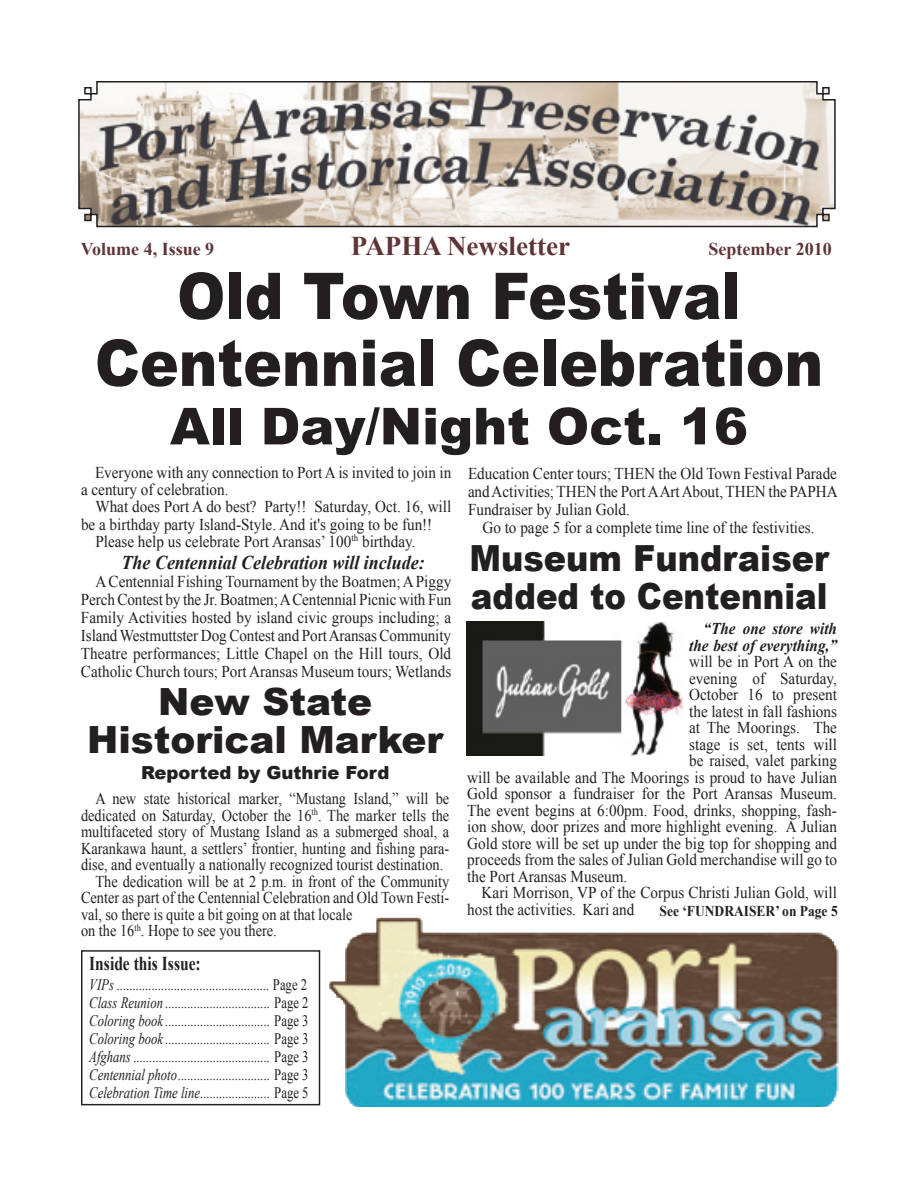
<style>
.page{position:relative;width:918px;height:1188px;background:#fff}
.page>*{position:absolute;margin:0;border:0;box-sizing:border-box;transform-origin:0 0}
.t1{font:64.5px/66.9px "Arial MT Black";color:#231f20;text-align:center;scale:.9 1}
.t2{font:51px "Arial MT Black";color:#231f20}
.t3{font:37.5px/37.5px "Arial MT Black";color:#231f20;text-align:center}
.t4{font:36px/37.5px "Arial MT Black";color:#231f20;scale:.93 1}
.t5{font:700 27px "Times New Roman";color:#5f3436}
.t6{font:700 19.65px "Times New Roman";color:#231f20;scale:.79 1}
.t7{font:italic 700 19.5px "Times New Roman";color:#231f20;scale:.92 1}
.t8{font:700 18px "Times New Roman";color:#5f3436}
.t9{font:900 18px "Arial";color:#231f20}
.t10{font:16.5px/18px "Times New Roman";color:#231f20;text-align:justify;scale:.92 1}
.t11{font:16.5px "Times New Roman";color:#231f20;scale:.87 1}
.t12{font:italic 700 16.5px/16.5px "Times New Roman";color:#231f20;text-align:right;scale:.92 1}
.t13{font:italic 16.05px/18px "Times New Roman";color:#231f20;text-align:justify;scale:.79 1}
.t14{font:700 15px "Times New Roman";color:#231f20;scale:.9 1}
.s1{font-style:normal}
</style>
<div class="page">
<img style="left:329px;top:918px;width:510px;height:189px">
<svg style="left:78px;top:81px;width:758px;height:147px"></svg>
<div style="left:81px;top:950px;width:239px;height:155px;border:1px solid #231f20"></div>
<img style="left:466px;top:621px;width:216px;height:135px">
<p class="t8" style="left:81px;top:236px;width:135px">Volume 4, Issue 9</p>
<h3 class="t5" style="left:351px;top:227px;width:221px">PAPHA Newsletter</h3>
<p class="t8" style="left:709px;top:236px;width:125px">September 2010</p>
<h1 class="t1" style="left:95px;top:263px;width:811px">Old Town Festival<br>Centennial Celebration</h1>
<h2 class="t2" style="left:170px;top:394px;width:579px">All Day/Night Oct. 16</h2>
<p class="t10" style="left:81px;top:463px;width:404px;line-height:17.2px;text-indent:14px">Everyone with any connection to Port A is invited to join in a century of celebration.</p>
<p class="t10" style="left:95px;top:498px;width:388px">What does Port A do best? Party!! Saturday, Oct. 16, will</p>
<p class="t10" style="left:81px;top:515px;width:383px">be a birthday party Island-Style. And it's going to be fun!!</p>
<p class="t10" style="left:95px;top:532px;width:349px">Please help us celebrate Port Aransas’ 100<sup>th</sup> birthday.</p>
<p class="t7" style="left:122px;top:549px;width:331px">The Centennial Celebration will include:</p>
<p class="t10" style="left:81px;top:573px;width:404px;text-indent:14px">A Centennial Fishing Tournament by the Boatmen; A Piggy Perch Contest by the Jr. Boatmen; A Centennial Picnic with Fun Family Activities hosted by island civic groups including; a Island Westmuttster Dog Contest and Port Aransas Community Theatre performances; Little Chapel on the Hill tours, Old Catholic Church tours; Port Aransas Museum tours; Wetlands</p>
<h3 class="t3" style="left:87px;top:684px;width:358px">New State<br>Historical Marker</h3>
<p class="t9" style="left:141px;top:759px;width:250px">Reported by Guthrie Ford</p>
<p class="t11" style="left:95px;top:788px;width:408px">A new state historical marker, “Mustang Island,” will be</p>
<p class="t11" style="left:81px;top:804px;width:425px">dedicated on Saturday, October the 16<sup>th</sup>. The marker tells the</p>
<p class="t11" style="left:81px;top:821px;width:425px">multifaceted story of Mustang Island as a submerged shoal, a</p>
<p class="t11" style="left:81px;top:837px;width:425px">Karankawa haunt, a settlers’ frontier, hunting and fishing para-</p>
<p class="t11" style="left:81px;top:854px;width:418px">dise, and eventually a nationally recognized tourist destination.</p>
<p class="t11" style="left:95px;top:870px;width:408px">The dedication will be at 2 p.m. in front of the Community</p>
<p class="t11" style="left:81px;top:887px;width:425px">Center as part of the Centennial Celebration and Old Town Festi-</p>
<p class="t11" style="left:81px;top:903px;width:314px">val, so there is quite a bit going on at that locale</p>
<p class="t11" style="left:81px;top:920px;width:227px">on the 16<sup>th</sup>. Hope to see you there.</p>
<p class="t6" style="left:89px;top:950px;width:143px">Inside this Issue:</p>
<p class="t13" style="left:89px;top:975px;width:279px">VIPs ................................................ <span class="s1">Page 2<br></span>Class Reunion ................................. <span class="s1">Page 2<br></span>Coloring book ................................. <span class="s1">Page 3<br></span>Coloring book ................................. <span class="s1">Page 3<br></span>Afghans ........................................... <span class="s1">Page 3<br></span>Centennial photo ............................. <span class="s1">Page 3<br></span>Celebration Time line ...................... <span class="s1">Page 5</span></p>
<p class="t10" style="left:468px;top:464px;width:403px">Education Center tours; THEN the Old Town Festival Parade and Activities; THEN the Port A Art About, THEN the PAPHA Fundraiser by Julian Gold.</p>
<p class="t10" style="left:482px;top:518px;width:363px">Go to page 5 for a complete time line of the festivities.</p>
<h3 class="t4" style="left:470px;top:540px;width:388px">Museum Fundraiser added to Centennial</h3>
<p class="t12" style="left:689px;top:620px;width:162px">“The one store with the best of everything,”</p>
<p class="t10" style="left:689px;top:653px;width:162px">will be in Port A on the</p>
<p class="t10" style="left:689px;top:669px;width:162px">evening of Saturday,</p>
<p class="t10" style="left:689px;top:686px;width:162px">October 16 to present</p>
<p class="t10" style="left:689px;top:702px;width:162px">the latest in fall fashions</p>
<p class="t10" style="left:689px;top:719px;width:162px">at The Moorings. The</p>
<p class="t10" style="left:689px;top:735px;width:162px">stage is set, tents will</p>
<p class="t10" style="left:689px;top:752px;width:162px">be raised, valet parking</p>
<p class="t10" style="left:467px;top:768px;width:403px">will be available and The Moorings is proud to have Julian</p>
<p class="t10" style="left:467px;top:785px;width:403px">Gold sponsor a fundraiser for the Port Aransas Museum.</p>
<p class="t10" style="left:467px;top:801px;width:403px">The event begins at 6:00pm. Food, drinks, shopping, fash-</p>
<p class="t10" style="left:467px;top:818px;width:403px">ion show, door prizes and more highlight evening. A Julian</p>
<p class="t10" style="left:467px;top:834px;width:403px">Gold store will be set up under the big top for shopping and</p>
<p class="t10" style="left:467px;top:851px;width:403px">proceeds from the sales of Julian Gold merchandise will go to</p>
<p class="t10" style="left:467px;top:867px;width:176px">the Port Aransas Museum.</p>
<p class="t10" style="left:482px;top:884px;width:388px">Kari Morrison, VP of the Corpus Christi Julian Gold, will</p>
<p class="t10" style="left:467px;top:900px;width:183px">host the activities. Kari and</p>
<p class="t14" style="left:660px;top:901px;width:200px">See ‘FUNDRAISER’ on Page 5</p>
</div>
